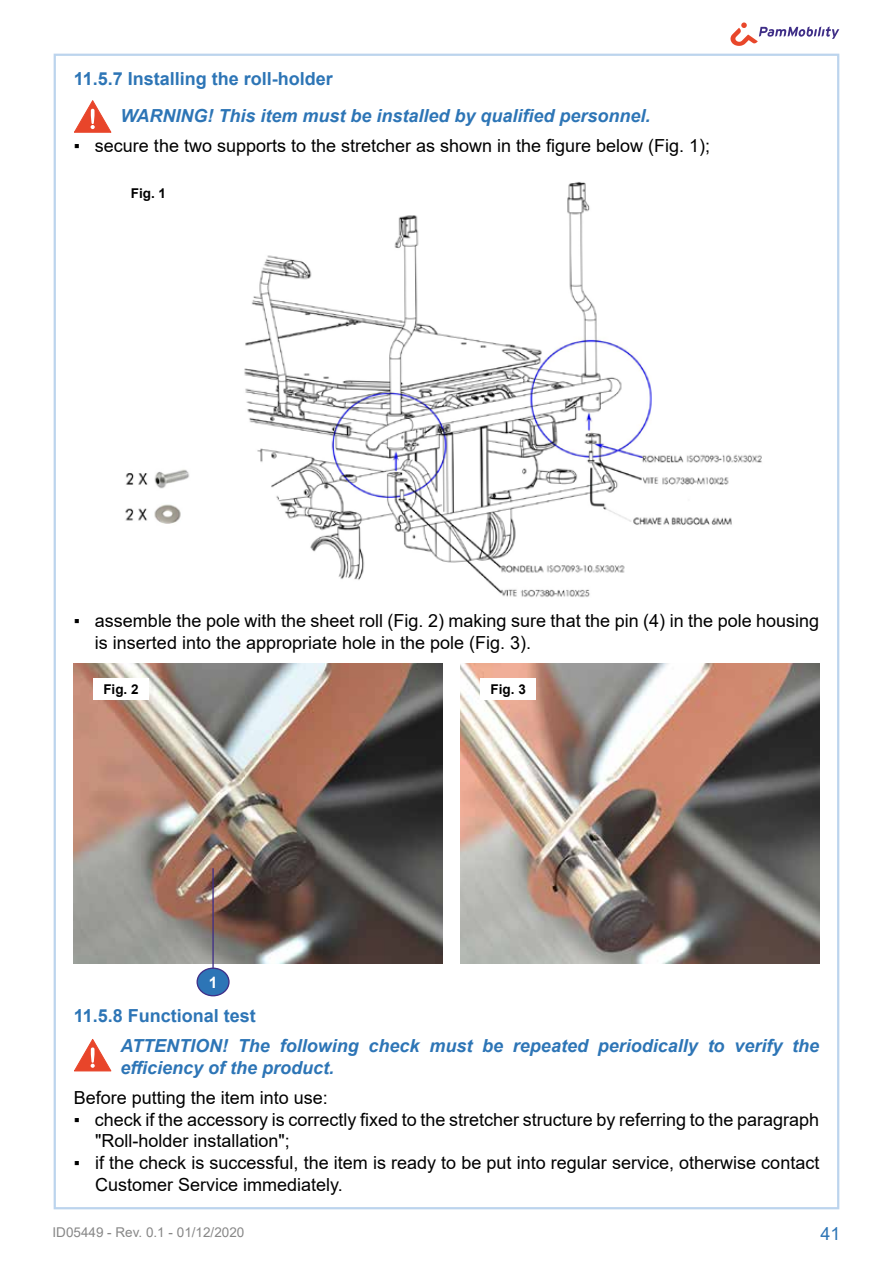
<style>
.page{position:relative;width:893px;height:1263px;background:#fff}
.page>*{position:absolute;margin:0;border:0;box-sizing:border-box;transform-origin:0 0}
.t1{font:18px/21.6px "Arial";color:#000}
.t2{font:italic 700 18px/21.6px "Arial";color:#2d75b6}
.t3{font:700 18px "Arial";color:#2d75b6}
.t4{font:18px "Arial";color:#2d75b6}
.t5{font:700 15.75px "Arial";color:#fff}
.t6{font:13.5px "Arial";color:#878787}
.t7{font:700 13.5px "Arial";color:#000}
.s1{font-family:"Arial Narrow"}
</style>
<div class="page">
<svg style="left:730px;top:22px;width:109px;height:24px"></svg>
<svg style="left:74px;top:100px;width:38px;height:33px"></svg>
<svg style="left:74px;top:1039px;width:38px;height:32px"></svg>
<img style="left:74px;top:663px;width:369px;height:300px">
<div style="left:197px;top:968px;width:32px;height:28px;background:#2d75b6;border-radius:50%"></div>
<div style="left:197px;top:967px;width:33px;height:29px;border:1px solid #3f2e87;border-radius:50%"></div>
<hr style="left:212px;top:868px;width:2px;height:100px;background:#3f2e87">
<img style="left:460px;top:663px;width:359px;height:300px">
<div style="left:93px;top:678px;width:55px;height:21px;background:#fff"></div>
<div style="left:481px;top:678px;width:55px;height:21px;background:#fff"></div>
<img style="left:125px;top:182px;width:637px;height:415px">
<div style="left:121px;top:183px;width:55px;height:21px;background:#fff"></div>
<p class="t3" style="left:74px;top:66px;width:261px">11.5.7 Installing the roll-holder</p>
<p class="t2" style="left:120px;top:105px;width:532px">WARNING! This item must be installed by qualified personnel.</p>
<p class="t1" style="left:74px;top:134px;width:638px"><span class="s1">▪</span> secure the two supports to the stretcher as shown in the figure below (Fig. 1);</p>
<p class="t7" style="left:131px;top:184px;width:37px">Fig. 1</p>
<p class="t1" style="left:95px;top:610px;width:726px;text-indent:-21px"><span class="s1">▪</span> assemble the pole with the sheet roll (Fig. 2) making sure that the pin (4) in the pole housing is inserted into the appropriate hole in the pole (Fig. 3).</p>
<p class="t7" style="left:103px;top:679px;width:37px">Fig. 2</p>
<p class="t7" style="left:491px;top:679px;width:37px">Fig. 3</p>
<p class="t5" style="left:209px;top:971px;width:10px">1</p>
<p class="t3" style="left:74px;top:1003px;width:184px">11.5.8 Functional test</p>
<p class="t2" style="left:120px;top:1036px;width:700px">ATTENTION! The following check must be repeated periodically to verify the efficiency of the product.</p>
<p class="t1" style="left:74px;top:1087px;width:256px">Before putting the item into use:</p>
<p class="t1" style="left:95px;top:1108px;width:726px;text-indent:-21px"><span class="s1">▪</span> check if the accessory is correctly fixed to the stretcher structure by referring to the paragraph "Roll-holder installation";</p>
<p class="t1" style="left:95px;top:1152px;width:726px;text-indent:-21px"><span class="s1">▪</span> if the check is successful, the item is ready to be put into regular service, otherwise contact<br>Customer Service immediately.</p>
<p class="t6" style="left:52px;top:1222px;width:193px">ID05449 - Rev. 0.1 - 01/12/2020</p>
<p class="t4" style="left:820px;top:1221px;width:22px">41</p>
</div>
